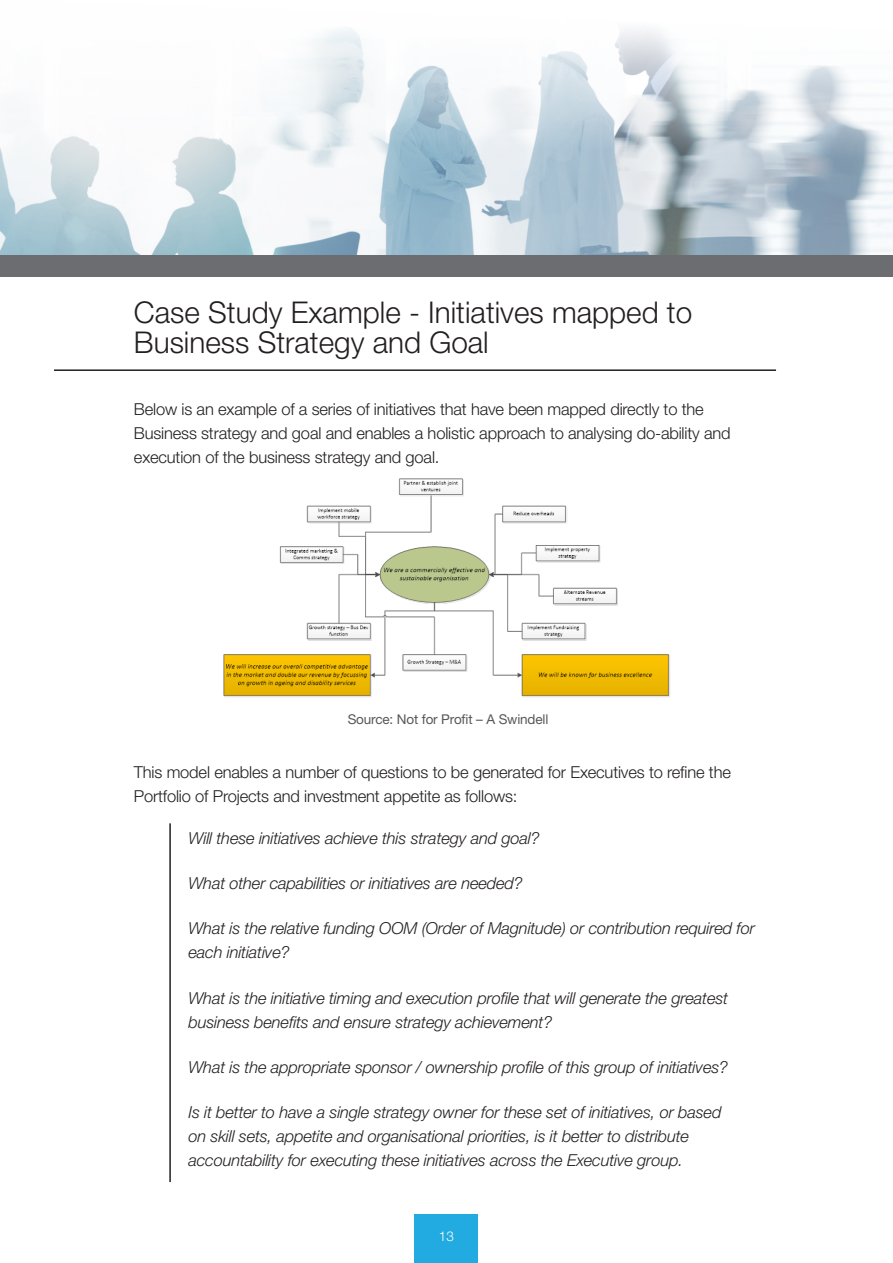
<style>
.page{position:relative;width:893px;height:1263px;background:#fff}
.page>*{position:absolute;margin:0;border:0;box-sizing:border-box;transform-origin:0 0}
.t1{font:300 30px/30px "Helvetica Neue LT Std";color:#231f20}
.t2{font:italic 300 16.5px/24px "Helvetica Neue LT Std";letter-spacing:-.01em;color:#231f20}
.t3{font:300 16.5px/24px "Helvetica Neue LT Std";letter-spacing:-.01em;color:#231f20}
.t4{font:13.5px "Helvetica Neue LT Std";letter-spacing:-.01em;color:#57585a}
.t5{font:300 13.5px "Helvetica Neue LT Std";color:#fff}
</style>
<div class="page">
<div style="left:415px;top:1215px;width:63px;height:48px;background:#22abe0"></div>
<hr style="left:54px;top:369px;width:722px;height:2px;background:#231f20">
<img style="left:224px;top:479px;width:446px;height:218px">
<hr style="left:169px;top:823px;width:2px;height:359px;background:#231f20">
<img style="left:0;top:28px;width:893px;height:227px">
<div style="left:0;top:255px;width:893px;height:21px;background:#6c6d70"></div>
<p class="t1" style="left:134px;top:297px;width:560px">Case Study Example - Initiatives mapped to<br>Business Strategy and Goal</p>
<p class="t3" style="left:134px;top:396px;width:598px">Below is an example of a series of initiatives that have been mapped directly to the<br>Business strategy and goal and enables a holistic approach to analysing do-ability and execution of the business strategy and goal.</p>
<p class="t4" style="left:348px;top:711px;width:202px">Source: Not for Profit – A Swindell</p>
<p class="t3" style="left:134px;top:759px;width:598px">This model enables a number of questions to be generated for Executives to refine the<br>Portfolio of Projects and investment appetite as follows:</p>
<p class="t2" style="left:189px;top:826px;width:353px">Will these initiatives achieve this strategy and goal?</p>
<p class="t2" style="left:189px;top:871px;width:336px">What other capabilities or initiatives are needed?</p>
<p class="t2" style="left:189px;top:916px;width:568px">What is the relative funding OOM (Order of Magnitude) or contribution required for each initiative?</p>
<p class="t2" style="left:189px;top:986px;width:541px">What is the initiative timing and execution profile that will generate the greatest business benefits and ensure strategy achievement?</p>
<p class="t2" style="left:189px;top:1055px;width:541px">What is the appropriate sponsor / ownership profile of this group of initiatives?</p>
<p class="t2" style="left:189px;top:1100px;width:534px">Is it better to have a single strategy owner for these set of initiatives, or based on skill sets, appetite and organisational priorities, is it better to distribute accountability for executing these initiatives across the Executive group.</p>
<p class="t5" style="left:439px;top:1228px;width:17px">13</p>
</div>
